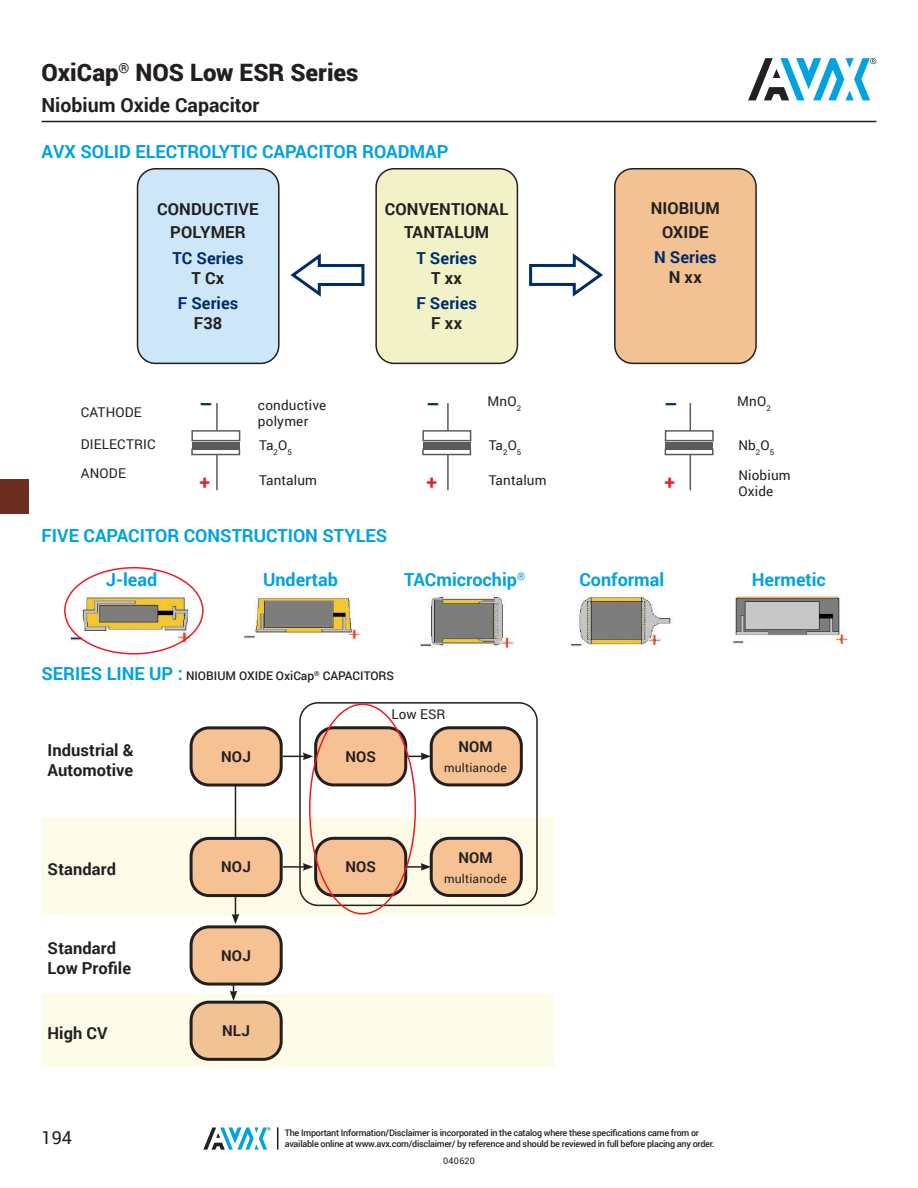
<style>
.page{position:relative;width:918px;height:1188px;background:#fff}
.page>*{position:absolute;margin:0;border:0;box-sizing:border-box;transform-origin:0 0}
.Not_Header{font:900 24px "Roboto";color:#231f20}
.Not_Sub_Header{font:700 19.5px "Roboto";color:#231f20}
.Sub_Header{font:700 19.5px "Roboto";color:#002c69}
.Sub_Header-2{font:700 19.5px "Roboto";color:#ed1c24}
.Body_Header{font:700 18px "Roboto";color:#00a2df}
.Black_Body_Sub_Heade{font:700 18px "Roboto";color:#00a2df}
.t1{font:18px "Roboto";color:#231f20}
.Sub_Header-3{font:700 16.5px/23.4px "Roboto";letter-spacing:.005em;color:#231f20;text-align:center}
.Sub_Header-4{font:700 16.5px/19.8px "Roboto";letter-spacing:.005em;color:#002c69;text-align:center}
.t2{font:700 15px "Roboto";letter-spacing:.01em;color:#231f20}
.Sub_Header-5{font:13.5px/16.2px "Roboto";letter-spacing:.01em;color:#231f20}
.Body_Header-2{font:500 12px "Roboto";color:#231f20}
.t3{font:12px "Roboto";letter-spacing:.015em;color:#231f20}
.t4{font:500 9px/10.8px "Roboto";letter-spacing:-.03em;color:#231f20}
.Date_Code{font:9px "Roboto";letter-spacing:.03em;color:#231f20}
.s1{color:#231f20}
.s2{font-weight:700;font-size:18px;color:#00a2df}
</style>
<div class="page">
<hr style="left:42px;top:121px;width:834px;height:1px;background:#231f20">
<svg style="left:748px;top:58px;width:128px;height:42px"></svg>
<svg style="left:203px;top:1127px;width:68px;height:23px"></svg>
<svg style="left:277px;top:1127px;width:1px;height:23px"></svg>
<div style="left:0;top:479px;width:29px;height:34px;background:#6c2e21"></div>
<svg style="left:42px;top:818px;width:512px;height:249px;fill:#fdfce8"></svg>
<div style="left:191px;top:1002px;width:90px;height:57px;background:#f1c292;border-radius:18px"></div>
<div style="left:190px;top:1001px;width:93px;height:60px;border:3px solid #231f20;border-radius:18px"></div>
<div style="left:299px;top:702px;width:239px;height:204px;border:2px solid #231f20;border-radius:18px"></div>
<svg style="left:230px;top:986px;width:7px;height:15px"></svg>
<hr style="left:235px;top:780px;width:1px;height:59px;background:#231f20">
<svg style="left:232px;top:897px;width:7px;height:27px"></svg>
<svg style="left:283px;top:753px;width:30px;height:7px"></svg>
<hr style="left:283px;top:866px;width:22px;height:2px;background:#231f20">
<svg style="left:303px;top:863px;width:10px;height:8px"></svg>
<svg style="left:407px;top:753px;width:23px;height:7px"></svg>
<div style="left:316px;top:728px;width:90px;height:57px;background:#f6c294;border-radius:18px"></div>
<div style="left:314px;top:726px;width:93px;height:60px;border:3px solid #231f20;border-radius:18px"></div>
<div style="left:431px;top:838px;width:90px;height:57px;background:#f6c294;border-radius:18px"></div>
<div style="left:430px;top:837px;width:93px;height:60px;border:3px solid #231f20;border-radius:18px"></div>
<div style="left:431px;top:728px;width:90px;height:57px;background:#f6c294;border-radius:18px"></div>
<div style="left:430px;top:726px;width:93px;height:60px;border:3px solid #231f20;border-radius:18px"></div>
<hr style="left:401px;top:866px;width:22px;height:2px;background:#231f20">
<svg style="left:421px;top:863px;width:10px;height:8px"></svg>
<div style="left:316px;top:838px;width:90px;height:57px;background:#f6c294;border-radius:18px"></div>
<div style="left:314px;top:837px;width:93px;height:60px;border:3px solid #231f20;border-radius:18px"></div>
<div style="left:191px;top:927px;width:90px;height:57px;background:#f6c294;border-radius:18px"></div>
<div style="left:190px;top:925px;width:93px;height:61px;border:3px solid #231f20;border-radius:18px"></div>
<div style="left:191px;top:838px;width:90px;height:58px;background:#f6c294;border-radius:18px"></div>
<div style="left:190px;top:837px;width:93px;height:60px;border:3px solid #231f20;border-radius:18px"></div>
<div style="left:191px;top:728px;width:90px;height:57px;background:#f6c294;border-radius:18px"></div>
<div style="left:190px;top:726px;width:93px;height:61px;border:3px solid #231f20;border-radius:18px"></div>
<img style="left:70px;top:593px;width:125px;height:51px">
<img style="left:244px;top:597px;width:117px;height:44px">
<img style="left:419px;top:593px;width:96px;height:55px">
<img style="left:570px;top:593px;width:101px;height:53px">
<img style="left:731px;top:593px;width:117px;height:51px">
<div style="left:138px;top:169px;width:141px;height:194px;background:#cde7f8;border-radius:18px"></div>
<div style="left:137px;top:168px;width:143px;height:196px;border:2px solid #231f20;border-radius:18px"></div>
<div style="left:376px;top:169px;width:141px;height:194px;background:#f1f2c8;border-radius:18px"></div>
<div style="left:375px;top:168px;width:143px;height:196px;border:2px solid #231f20;border-radius:18px"></div>
<div style="left:615px;top:169px;width:141px;height:194px;background:#f3c292;border-radius:18px"></div>
<div style="left:614px;top:168px;width:143px;height:196px;border:2px solid #231f20;border-radius:18px"></div>
<svg style="left:290px;top:253px;width:75px;height:44px"></svg>
<svg style="left:529px;top:253px;width:74px;height:44px"></svg>
<hr style="left:216px;top:403px;width:2px;height:28px;background:#5a5b5d">
<hr style="left:447px;top:403px;width:2px;height:28px;background:#5a5b5d">
<svg style="left:690px;top:403px;width:1px;height:27px"></svg>
<hr style="left:216px;top:455px;width:2px;height:35px;background:#5a5b5d">
<hr style="left:447px;top:455px;width:2px;height:35px;background:#5a5b5d">
<hr style="left:690px;top:455px;width:1px;height:35px;background:#5a5b5d">
<div style="left:191px;top:430px;width:49px;height:11px;border:2px solid #5a5b5d"></div>
<div style="left:422px;top:430px;width:49px;height:11px;border:2px solid #5a5b5d"></div>
<div style="left:665px;top:430px;width:49px;height:11px;border:2px solid #5a5b5d"></div>
<div style="left:191px;top:449px;width:49px;height:6px;border:2px solid #5a5a5d"></div>
<div style="left:422px;top:449px;width:49px;height:6px;border:2px solid #5a5a5d"></div>
<div style="left:665px;top:449px;width:49px;height:6px;border:2px solid #5a5a5d"></div>
<div style="left:192px;top:442px;width:48px;height:6px;background:#5a5b5d"></div>
<div style="left:423px;top:442px;width:48px;height:6px;background:#5a5b5d"></div>
<div style="left:666px;top:442px;width:47px;height:6px;background:#5a5b5d"></div>
<div style="left:64px;top:567px;width:140px;height:88px;border:2px solid #ed1c24;border-radius:50%"></div>
<p class="Not_Header" style="left:42px;top:56px;width:318px">OxiCap<sup>®</sup> NOS Low ESR Series</p>
<p class="Not_Sub_Header" style="left:42px;top:91px;width:219px">Niobium Oxide Capacitor</p>
<p class="Body_Header" style="left:42px;top:139px;width:408px">AVX SOLID ELECTROLYTIC CAPACITOR ROADMAP</p>
<p class="Sub_Header-3" style="left:157px;top:196px;width:103px">CONDUCTIVE<br>POLYMER</p>
<p class="Sub_Header-4" style="left:173px;top:247px;width:73px">TC Series<br><span class="s1">T Cx</span></p>
<p class="Sub_Header-4" style="left:178px;top:293px;width:62px">F Series<br><span class="s1">F38</span></p>
<p class="Sub_Header-3" style="left:385px;top:196px;width:125px">CONVENTIONAL<br>TANTALUM</p>
<p class="Sub_Header-4" style="left:416px;top:247px;width:62px">T Series<br><span class="s1">T xx</span></p>
<p class="Sub_Header-4" style="left:416px;top:293px;width:62px">F Series<br><span class="s1">F xx</span></p>
<p class="Sub_Header-3" style="left:651px;top:196px;width:71px">NIOBIUM<br>OXIDE</p>
<p class="Sub_Header-4" style="left:654px;top:247px;width:64px">N Series<br><span class="s1">N xx</span></p>
<p class="Sub_Header-5" style="left:81px;top:404px;width:62px">CATHODE</p>
<p class="Sub_Header-5" style="left:258px;top:397px;width:70px">conductive polymer</p>
<p class="Sub_Header-5" style="left:488px;top:393px;width:35px">MnO<sub>2</sub></p>
<p class="Sub_Header-5" style="left:737px;top:393px;width:35px">MnO<sub>2</sub></p>
<p class="Sub_Header-5" style="left:259px;top:437px;width:34px">Ta<sub>2</sub>O<sub>5</sub></p>
<p class="Sub_Header-5" style="left:489px;top:437px;width:34px">Ta<sub>2</sub>O<sub>5</sub></p>
<p class="Sub_Header-5" style="left:738px;top:437px;width:37px">Nb<sub>2</sub>O<sub>5</sub></p>
<p class="Sub_Header-5" style="left:259px;top:472px;width:59px">Tantalum</p>
<p class="Sub_Header-5" style="left:489px;top:472px;width:59px">Tantalum</p>
<p class="Sub_Header-5" style="left:738px;top:466px;width:54px">Niobium<br>Oxide</p>
<p class="Sub_Header" style="left:200px;top:390px;width:15px">–</p>
<p class="Sub_Header" style="left:427px;top:390px;width:15px">–</p>
<p class="Sub_Header" style="left:665px;top:390px;width:15px">–</p>
<p class="Sub_Header-5" style="left:81px;top:435px;width:76px">DIELECTRIC</p>
<p class="Sub_Header-5" style="left:81px;top:464px;width:47px">ANODE</p>
<p class="Sub_Header-2" style="left:200px;top:469px;width:12px">+</p>
<p class="Sub_Header-2" style="left:427px;top:469px;width:12px">+</p>
<p class="Sub_Header-2" style="left:665px;top:469px;width:12px">+</p>
<p class="Body_Header" style="left:42px;top:523px;width:347px">FIVE CAPACITOR CONSTRUCTION STYLES</p>
<p class="Black_Body_Sub_Heade" style="left:106px;top:567px;width:53px">J-lead</p>
<p class="Black_Body_Sub_Heade" style="left:263px;top:567px;width:76px">Undertab</p>
<p class="Black_Body_Sub_Heade" style="left:579px;top:567px;width:86px">Conformal</p>
<p class="Black_Body_Sub_Heade" style="left:752px;top:567px;width:76px">Hermetic</p>
<p class="Black_Body_Sub_Heade" style="left:404px;top:567px;width:123px">TACmicrochip<sup>®</sup></p>
<p class="Body_Header-2" style="left:42px;top:668px;width:354px"><span class="s2">SERIES LINE UP :</span> NIOBIUM OXIDE OxiCap<sup>®</sup> CAPACITORS</p>
<p class="Sub_Header-3" style="left:48px;top:740px;width:88px;line-height:19.8px;text-align:left">Industrial &amp;<br>Automotive</p>
<p class="Sub_Header-3" style="left:48px;top:857px;width:70px">Standard</p>
<p class="Sub_Header-3" style="left:48px;top:937px;width:85px;line-height:19.8px;text-align:left">Standard<br>Low Profile</p>
<p class="t2" style="left:221px;top:746px;width:31px">NOJ</p>
<p class="t2" style="left:221px;top:856px;width:31px">NOJ</p>
<p class="t2" style="left:221px;top:945px;width:31px">NOJ</p>
<p class="Sub_Header-3" style="left:48px;top:1021px;width:62px">High CV</p>
<p class="t2" style="left:222px;top:1020px;width:29px">NLJ</p>
<p class="t2" style="left:345px;top:746px;width:32px">NOS</p>
<p class="Sub_Header-5" style="left:391px;top:706px;width:56px">Low ESR</p>
<p class="t2" style="left:458px;top:736px;width:36px">NOM</p>
<p class="t3" style="left:444px;top:760px;width:64px">multianode</p>
<p class="t2" style="left:345px;top:856px;width:32px">NOS</p>
<p class="t2" style="left:458px;top:847px;width:36px">NOM</p>
<p class="t3" style="left:444px;top:870px;width:64px">multianode</p>
<h3 class="t1" style="left:42px;top:1125px;width:32px">194</h3>
<p class="t4" style="left:285px;top:1127px;width:431px">The Important Information/Disclaimer is incorporated in the catalog where these specifications came from or available online at www.avx.com/disclaimer/ by reference and should be reviewed in full before placing any order.</p>
<p class="Date_Code" style="left:443px;top:1155px;width:33px">040620</p>
</div>
